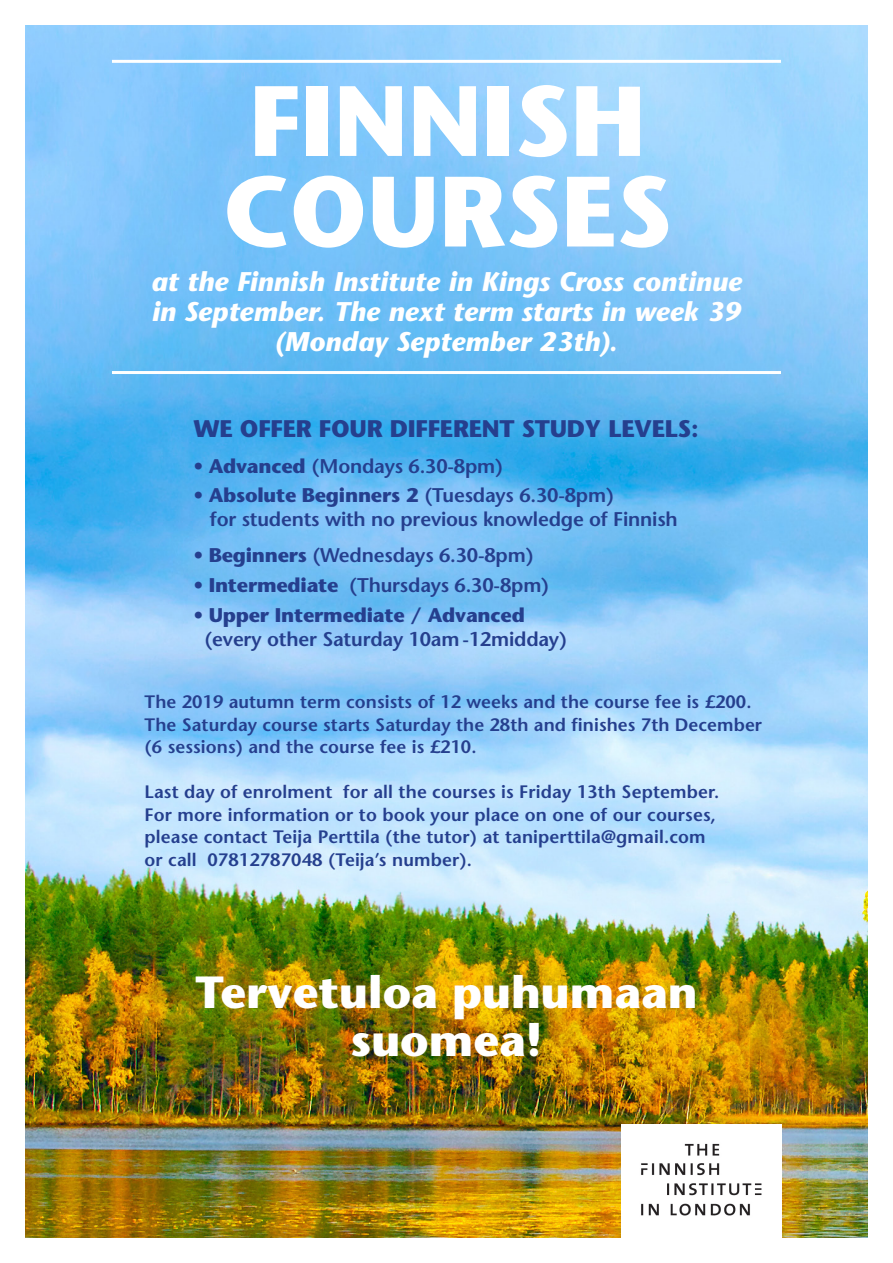
<style>
.page{position:relative;width:893px;height:1263px;background:#fff}
.page>*{position:absolute;margin:0;border:0;box-sizing:border-box;transform-origin:0 0}
.t1{font:700 99.6px/90.6px "Stone Sans Std";color:#fff}
.t2{font:700 45px/48.4px "Stone Sans Std";color:#fff;text-align:center}
.t3{font:italic 700 27px/30px "Stone Sans Std";color:#fff;text-align:center}
.t4{font:700 24px "Stone Sans Std";letter-spacing:-.01em;color:#253f8e}
.t5{font:600 19.8px/23.7px "Stone Sans Std";letter-spacing:-.01em;color:#253f8e}
.t6{font:600 18px/22.5px "Stone Sans Std";letter-spacing:.01em;color:#253f8e}
.s1{font-weight:700}
</style>
<div class="page">
<img style="left:26px;top:26px;width:841px;height:1211px">
<hr style="left:112px;top:60px;width:669px;height:3px;background:#fff">
<hr style="left:112px;top:371px;width:669px;height:3px;background:#fff">
<img style="left:621px;top:1125px;width:160px;height:112px">
<h1 class="t1" style="left:223px;top:76px;width:450px">FINNISH<br>COURSES</h1>
<h3 class="t3" style="left:151px;top:267px;width:592px">at the Finnish Institute in Kings Cross continue in September. The next term starts in week 39 (Monday September 23th).</h3>
<h3 class="t4" style="left:193px;top:414px;width:507px">WE OFFER FOUR DIFFERENT STUDY LEVELS:</h3>
<p class="t5" style="left:193px;top:454px;width:311px">• <span class="s1">Advanced</span> (Mondays 6.30-8pm)</p>
<p class="t5" style="left:210px;top:483px;width:469px;text-indent:-16px">• <span class="s1">Absolute Beginners 2</span> (Tuesdays 6.30-8pm)<br>for students with no previous knowledge of Finnish</p>
<p class="t5" style="left:193px;top:543px;width:342px">• <span class="s1">Beginners</span> (Wednesdays 6.30-8pm)</p>
<p class="t5" style="left:193px;top:573px;width:357px">• <span class="s1">Intermediate</span> (Thursdays 6.30-8pm)</p>
<p class="t5" style="left:204px;top:603px;width:364px;text-indent:-11px">• <span class="s1">Upper Intermediate / Advanced </span>(every other Saturday 10am -12midday)</p>
<p class="t6" style="left:145px;top:691px;width:619px">The 2019 autumn term consists of 12 weeks and the course fee is £200.<br>The Saturday course starts Saturday the 28th and finishes 7th December (6 sessions) and the course fee is £210.</p>
<p class="t6" style="left:145px;top:780px;width:576px">Last day of enrolment for all the courses is Friday 13th September.<br>For more information or to book your place on one of our courses, please contact Teija Perttila (the tutor) at taniperttila@gmail.com or call 07812787048 (Teija’s number).</p>
<h2 class="t2" style="left:195px;top:968px;width:504px">Tervetuloa puhumaan suomea!</h2>
</div>
